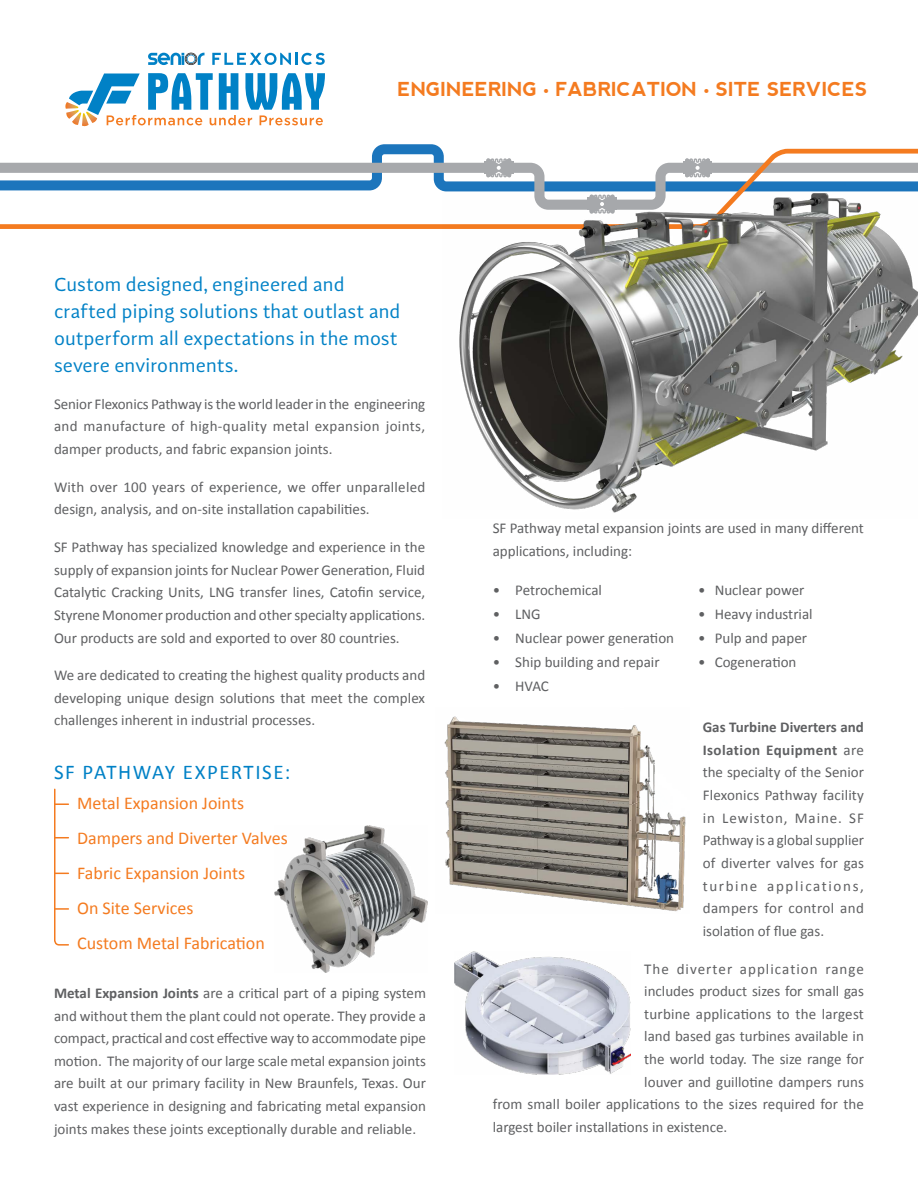
<style>
.page{position:relative;width:918px;height:1188px;background:#fff}
.page>*{position:absolute;margin:0;border:0;box-sizing:border-box;transform-origin:0 0}
.t1{font:21px "Calibri";letter-spacing:.07em;color:#0081c6}
.t2{font:19.5px/27px "Adagio Sans";letter-spacing:-.01em;color:#0081c6}
.t3{font:700 19.2px "nevis";color:#f47b20}
.t4{font:18px/35.1px "Calibri";color:#f47b20}
.t5{font:15px/22.6px "Calibri";color:#5f6062;text-align:justify}
.t6{font:15px "Calibri";letter-spacing:.07em;color:#5f6062}
.s1{font-family:"Myriad Pro";font-weight:400}
.s2{font-weight:700}
</style>
<div class="page">
<img style="left:274px;top:825px;width:153px;height:147px">
<svg style="left:0;top:224px;width:442px;height:5px;background:#f4812a"></svg>
<svg style="left:0;top:144px;width:918px;height:47px"></svg>
<svg style="left:212px;top:53px;width:113px;height:12px"></svg>
<svg style="left:148px;top:53px;width:57px;height:12px"></svg>
<svg style="left:65px;top:73px;width:260px;height:54px"></svg>
<svg style="left:54px;top:788px;width:15px;height:158px"></svg>
<img style="left:444px;top:716px;width:242px;height:196px">
<img style="left:455px;top:951px;width:176px;height:123px">
<img style="left:442px;top:189px;width:476px;height:324px">
<p class="t3" style="left:398px;top:79px;width:471px">ENGINEERING <span class="s1">•</span> FABRICATION <span class="s1">•</span> SITE SERVICES</p>
<h2 class="t2" style="left:54px;top:272px;width:348px">Custom designed, engineered and crafted piping solutions that outlast and outperform all expectations in the most severe environments.</h2>
<p class="t5" style="left:54px;top:392px;width:373px">Senior Flexonics Pathway is the world leader in the engineering and manufacture of high-quality metal expansion joints, damper products, and fabric expansion joints.</p>
<p class="t5" style="left:54px;top:475px;width:373px">With over 100 years of experience, we offer unparalleled design, analysis, and on-site installation capabilities.</p>
<p class="t5" style="left:54px;top:536px;width:373px">SF Pathway has specialized knowledge and experience in the supply of expansion joints for Nuclear Power Generation, Fluid Catalytic Cracking Units, LNG transfer lines, Catofin service, Styrene Monomer production and other specialty applications.<br>Our products are sold and exported to over 80 countries.</p>
<p class="t5" style="left:54px;top:664px;width:373px">We are dedicated to creating the highest quality products and developing unique design solutions that meet the complex challenges inherent in industrial processes.</p>
<h1 class="t1" style="left:54px;top:758px;width:238px">SF PATHWAY EXPERTISE:</h1>
<p class="t4" style="left:77px;top:785px;width:212px">Metal Expansion Joints<br>Dampers and Diverter Valves<br>Fabric Expansion Joints<br>On Site Services<br>Custom Metal Fabrication</p>
<p class="t5" style="left:54px;top:982px;width:374px"><span class="s2">Metal Expansion Joints</span> are a critical part of a piping system and without them the plant could not operate. They provide a compact, practical and cost effective way to accommodate pipe motion. The majority of our large scale metal expansion joints are built at our primary facility in New Braunfels, Texas. Our vast experience in designing and fabricating metal expansion joints makes these joints exceptionally durable and reliable.</p>
<p class="t5" style="left:493px;top:517px;width:373px">SF Pathway metal expansion joints are used in many different applications, including:</p>
<p class="t5" style="left:493px;top:579px;width:111px">• Petrochemical</p>
<p class="t5" style="left:698px;top:579px;width:108px">• Nuclear power</p>
<p class="t5" style="left:493px;top:603px;width:49px">• LNG</p>
<p class="t5" style="left:698px;top:603px;width:116px">• Heavy industrial</p>
<p class="t5" style="left:493px;top:627px;width:183px">• Nuclear power generation</p>
<p class="t5" style="left:698px;top:627px;width:110px">• Pulp and paper</p>
<p class="t5" style="left:493px;top:651px;width:168px">• Ship building and repair</p>
<p class="t5" style="left:698px;top:651px;width:100px">• Cogeneration</p>
<p class="t5" style="left:493px;top:675px;width:58px">• HVAC</p>
<p class="t5" style="left:703px;top:716px;width:163px"><span class="s2">Gas Turbine Diverters and Isolation Equipment</span> are the specialty of the Senior Flexonics Pathway facility in Lewiston, Maine. SF Pathway is a global supplier of diverter valves for gas turbine applications, dampers for control and isolation of flue gas.</p>
<p class="t6" style="left:644px;top:959px;width:221px">The diverter application range</p>
<p class="t5" style="left:644px;top:980px;width:221px">includes product sizes for small gas</p>
<p class="t5" style="left:644px;top:1003px;width:221px">turbine applications to the largest</p>
<p class="t5" style="left:644px;top:1025px;width:221px">land based gas turbines available in</p>
<p class="t5" style="left:644px;top:1048px;width:221px">the world today. The size range for</p>
<p class="t5" style="left:644px;top:1071px;width:221px">louver and guillotine dampers runs</p>
<p class="t5" style="left:493px;top:1093px;width:373px">from small boiler applications to the sizes required for the</p>
<p class="t5" style="left:493px;top:1116px;width:236px">largest boiler installations in existence.</p>
</div>
